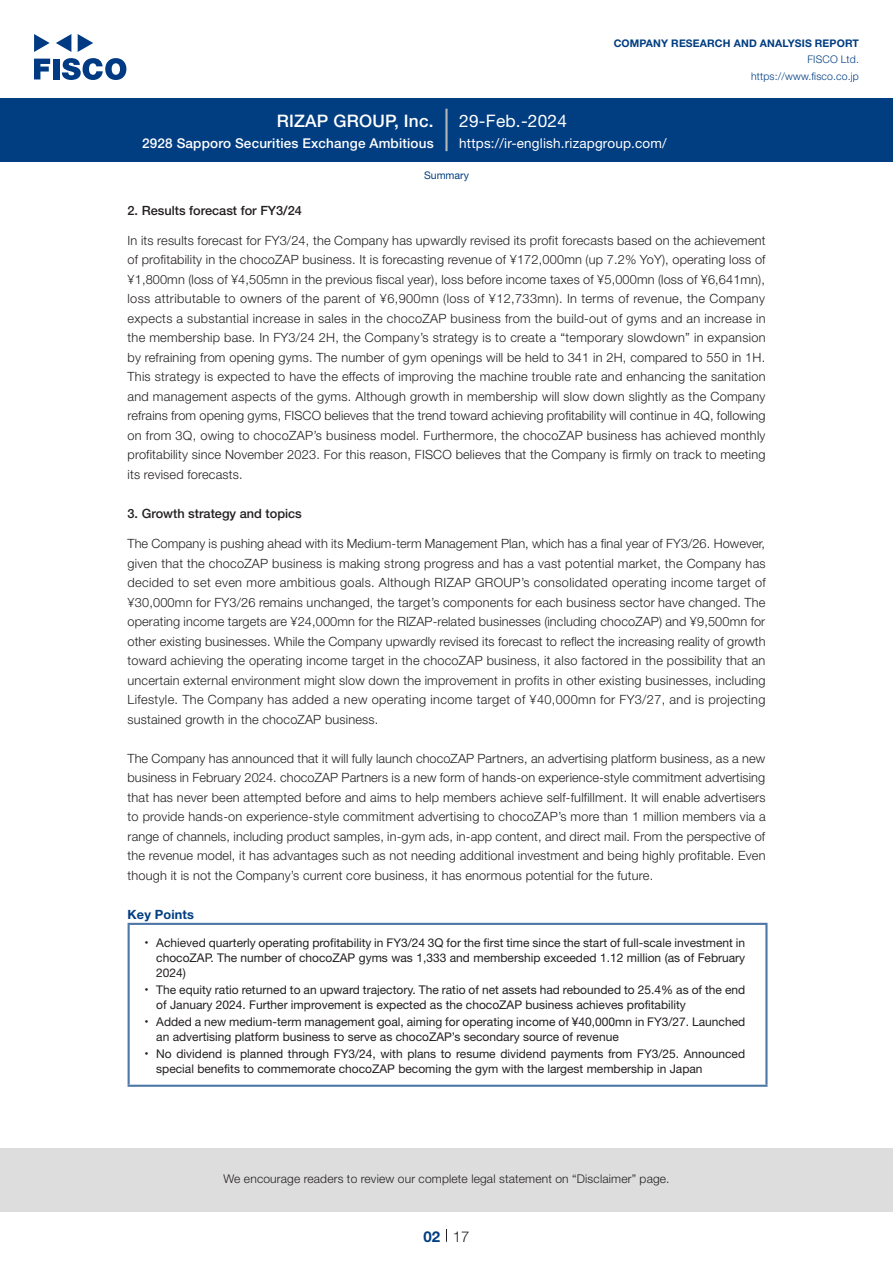
<style>
.page{position:relative;width:893px;height:1263px;background:#fff}
.page>*{position:absolute;margin:0;border:0;box-sizing:border-box;transform-origin:0 0}
.t1{font:500 17.25px "Helvetica Neue LT Std";letter-spacing:.015em;color:#fff}
.t2{font:17.25px "Helvetica Neue LT Std";letter-spacing:.015em;color:#fff}
.t3{font:300 15px "Helvetica Neue LT Std";color:#231f20}
.t4{font:700 15px "Helvetica Neue LT Std";color:#003d81}
.t5{font:500 13.5px "Helvetica Neue LT Std";letter-spacing:.015em;color:#fff}
.t6{font:13.5px "Helvetica Neue LT Std";letter-spacing:.015em;color:#fff}
.本文_e{font:300 12.75px/19.5px "Helvetica Neue LT Std";letter-spacing:.015em;color:#231f20;text-align:justify}
.小タイトル_e{font:500 12.75px "Helvetica Neue LT Std";color:#231f20}
.Key_Points_e{font:700 12.75px "Helvetica Neue LT Std";letter-spacing:.015em;color:#003d81}
.Key_Points中_e{font:12px/15px "Helvetica Neue LT Std";color:#231f20}
.t7{font:300 12px "Helvetica Neue LT Std";letter-spacing:.015em;color:#231f20}
.t8{font:700 10.5px "Helvetica Neue LT Std";letter-spacing:.015em;color:#003d81}
.t9{font:300 10.5px/16.5px "Helvetica Neue LT Std";letter-spacing:.015em;color:#003d81;text-align:right}
.ヘッダー_e{font:10.5px "Helvetica Neue LT Std";color:#003d81}
.Key_Points中_e-2{font:7.2px "Helvetica Neue LT Std";color:#231f20}
</style>
<div class="page">
<div style="left:0;top:1148px;width:893px;height:64px;background:#ddd"></div>
<svg style="left:34px;top:59px;width:16px;height:20px"></svg>
<div style="left:53px;top:59px;width:6px;height:20px;background:#003a83"></div>
<svg style="left:62px;top:58px;width:64px;height:22px"></svg>
<svg style="left:34px;top:34px;width:16px;height:18px"></svg>
<svg style="left:78px;top:34px;width:15px;height:18px"></svg>
<svg style="left:56px;top:34px;width:15px;height:18px"></svg>
<div style="left:0;top:98px;width:893px;height:64px;background:#003d81"></div>
<hr style="left:445px;top:109px;width:3px;height:42px;background:#b5b5b6">
<svg style="left:446px;top:1229px;width:1px;height:13px"></svg>
<hr style="left:128px;top:925px;width:2px;height:160px;background:#4d77a7">
<hr style="left:128px;top:923px;width:639px;height:2px;background:#4d77a7">
<hr style="left:765px;top:925px;width:2px;height:160px;background:#4d77a7">
<hr style="left:128px;top:1085px;width:639px;height:2px;background:#4d77a7">
<p class="t8" style="left:614px;top:37px;width:247px">COMPANY RESEARCH AND ANALYSIS REPORT</p>
<p class="t9" style="left:751px;top:51px;width:109px">FISCO Ltd. https://www.fisco.co j p.</p>
<h1 class="t1" style="left:277px;top:110px;width:122px">RIZAP GROUP</h1>
<h1 class="t1" style="left:394px;top:110px;width:41px">, Inc.</h1>
<h1 class="t2" style="left:459px;top:110px;width:109px">29-Feb.-2024</h1>
<p class="t5" style="left:142px;top:135px;width:293px">2928 Sapporo Securities Exchange Ambitious</p>
<p class="t6" style="left:459px;top:135px;width:209px">https:// -i r english.rizapgroup.com/</p>
<p class="ヘッダー_e" style="left:424px;top:169px;width:46px">Summary</p>
<p class="小タイトル_e" style="left:128px;top:203px;width:176px">2. Results forecast for FY3/24</p>
<p class="本文_e" style="left:128px;top:230px;width:640px">In its results forecast for FY3/24, the Company has upwardly revised its profit forecasts based on the achievement of profitability in the chocoZAP business isIt. forecasting revenue of ¥172,000mn (up 7.2% YoY ,) operating loss of ¥1,800mn (loss of ¥4,505mn in the previous fiscal year ,) loss before income taxes of ¥5,000mn (loss of ¥6,641mn ,( loss attributable to owners of the parent of ¥6,900mn (loss of ¥12,733mn I n.) terms of revenue, the Company expects a substantial increase in sales in the chocoZAP business from the build-out of gyms and an increase in the membership base In. FY3/24 H2 , the Company s’ strategy is to create a “temporary slowdown” in expansion by refraining from opening gyms. The number of gym openings will be held to 341 in H2 , compared to 550 in H1 .<br>This strategy is expected to have the effects of improving the machine trouble rate and enhancing the sanitation and management aspects of the gyms. Although growth in membership will slow down slightly as the Company refrains from opening gyms, FISCO believes that the trend toward achieving profitability will continue in Q4 , following on from Q3 , owing to chocoZAP s’ business model. Furthermore, the chocoZAP business has achieved monthly profitability since November 2023. For this reason, FISCO believes that the Company is firmly on track to meeting its revised forecasts.</p>
<p class="小タイトル_e" style="left:128px;top:506px;width:176px">3. Growth strategy and topics</p>
<p class="本文_e" style="left:128px;top:533px;width:640px">The Company is pushing ahead with its Medium-term Management Plan, which has a final year of FY3/26. However, given that the chocoZAP business is making strong progress and has a vast potential market, the Company has decided to set even more ambitious goals. Although RIZAP GROUP s’ consolidated operating income target of ¥30,000mn for FY3/26 remains unchanged, the target s’ components for each business sector have changed. The operating income targets are ¥24,000mn for the RIZAP-related businesses (including chocoZAP) and ¥9,500mn for other existing businesses. While the Company upwardly revised its forecast to reflect the increasing reality of growth toward achieving the operating income target in the chocoZAP business it, also factored in the possibility that an uncertain external environment might slow down the improvement in profits in other existing businesses, including Lifestyle. The Company has added a new operating income target of ¥40,000mn for FY3/27, and is projecting sustained growth in the chocoZAP business.</p>
<p class="本文_e" style="left:128px;top:748px;width:640px">The Company has announced that it will fully launch chocoZAP Partners, an advertising platform business, as a new business in February 2024. chocoZAP Partners is a new form of hands-on experience-style commitment advertising that has never been attempted before and aims to help members achieve self-fulfillment It. will enable advertisers to provide hands-on experience-style commitment advertising to chocoZAP s’ more than 1 million members via a range of channels, including product samples in, -gym ads in, -app content, and direct mail. From the perspective of the revenue model it, has advantages such as not needing additional investment and being highly profitable. Even though isit not the Company s’ current core business it, has enormous potential for the future.</p>
<p class="Key_Points_e" style="left:128px;top:906px;width:68px">Key Points</p>
<p class="Key_Points中_e" style="left:156px;top:935px;width:590px">Achieved quarterly operating profitability in FY3/24 Q3 for the first time since the start of full-scale investment in</p>
<p class="Key_Points中_e-2" style="left:145px;top:938px;width:5px">•</p>
<p class="Key_Points中_e-2" style="left:145px;top:985px;width:5px">•</p>
<p class="Key_Points中_e-2" style="left:145px;top:1017px;width:5px">•</p>
<p class="Key_Points中_e-2" style="left:145px;top:1049px;width:5px">•</p>
<p class="Key_Points中_e" style="left:210px;top:950px;width:536px">. The number of chocoZAP gyms was 1,333 and membership exceeded 1.12 million (as of February</p>
<p class="Key_Points中_e" style="left:156px;top:950px;width:58px">chocoZAP<br>2024(</p>
<p class="Key_Points中_e" style="left:156px;top:982px;width:590px">The equity ratio returned to an upward trajectory. The ratio of net assets had rebounded to 25.4% as of the end</p>
<p class="Key_Points中_e" style="left:156px;top:997px;width:531px">of January 2024. Further improvement is expected as the chocoZAP business achieves profitability</p>
<p class="Key_Points中_e" style="left:156px;top:1014px;width:590px">Added a new medium-term management goal, aiming for operating income of ¥40,000mn in FY3/27. Launched</p>
<p class="Key_Points中_e" style="left:156px;top:1029px;width:464px">an advertising platform business to serve as chocoZAP s’ secondary source of revenue</p>
<p class="Key_Points中_e" style="left:156px;top:1046px;width:590px">No dividend is planned through FY3/24, with plans to resume dividend payments from FY3/25. Announced</p>
<p class="Key_Points中_e" style="left:156px;top:1061px;width:548px">special benefits to commemorate chocoZAP becoming the gym with the largest membership in Japan</p>
<p class="t7" style="left:223px;top:1171px;width:448px">We encourage readers to review our complete legal statement on “Disclaimer” page.</p>
<p class="t4" style="left:423px;top:1227px;width:18px">02</p>
<p class="t3" style="left:453px;top:1227px;width:18px">17</p>
</div>
